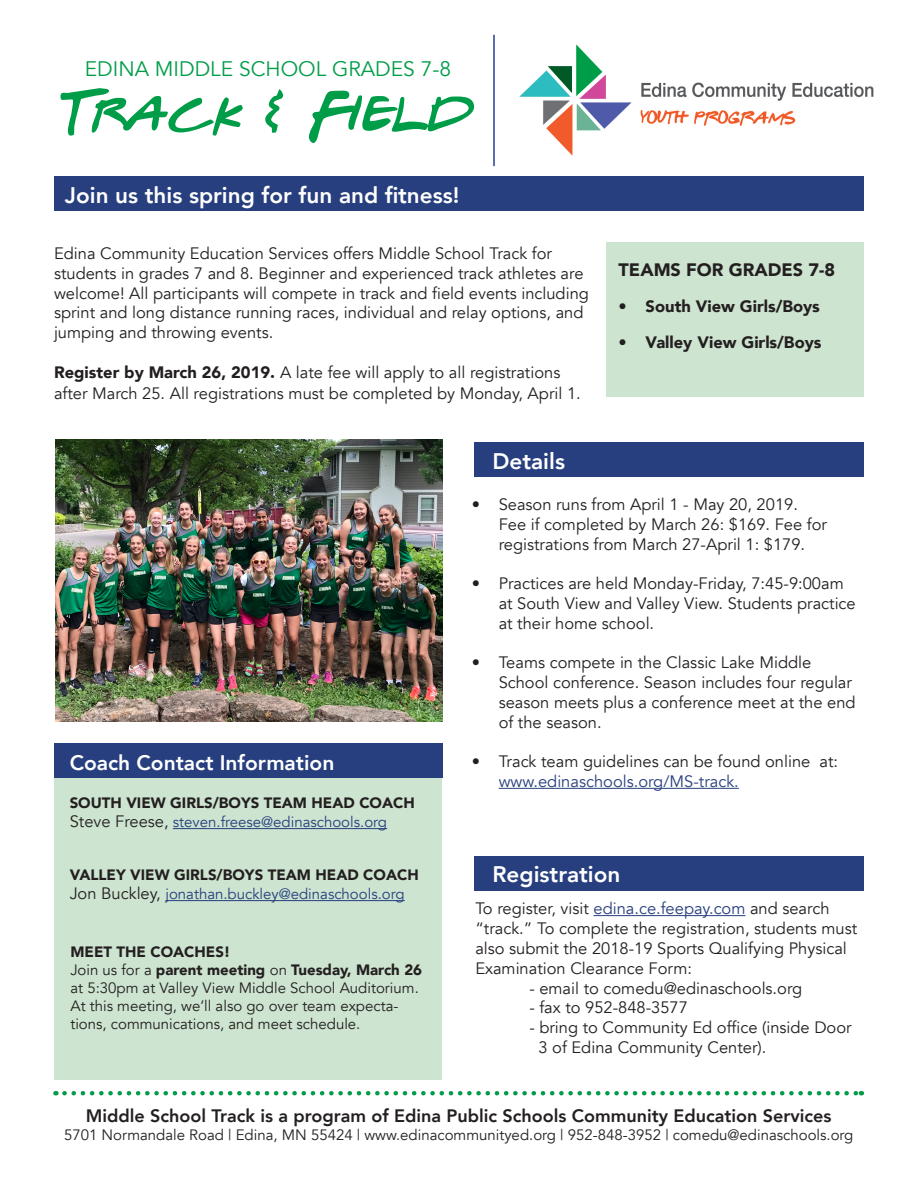
<style>
.page{position:relative;width:918px;height:1188px;background:#fff}
.page>*{position:absolute;margin:0;border:0;box-sizing:border-box;transform-origin:0 0}
.t1{font:800 22.5px "Avenir";color:#fff}
.t2{font:21px "Avenir";color:#009d48}
.t3{font:800 21px "Avenir";color:#fff}
.t4{font:800 18px "Avenir";color:#231f20}
.t5{font:900 18px "Avenir";color:#231f20}
.t6{font:16.5px/19.8px "Avenir";color:#231f20}
.t7{font:900 16.5px "Avenir";color:#231f20}
.t8{font:15px/18px "Avenir";color:#231f20}
.t9{font:15px "Avenir";color:#273f7e}
.t10{font:900 15px "Avenir";color:#231f20}
.s1{font-weight:900}
.s2{font-size:16.5px;color:#231f20}
.s3{color:#273f7e}
</style>
<div class="page">
<div style="left:54px;top:752px;width:388px;height:328px;background:#cde4d0"></div>
<hr style="left:493px;top:35px;width:2px;height:131px;background:#253f8e">
<div style="left:54px;top:177px;width:810px;height:34px;background:#273f7e"></div>
<div style="left:606px;top:243px;width:257px;height:154px;background:#cde4d0"></div>
<div style="left:54px;top:743px;width:388px;height:35px;background:#273f7e"></div>
<div style="left:474px;top:856px;width:390px;height:35px;background:#273f7e"></div>
<hr style="left:173px;top:828px;width:214px;height:1px;background:#273f7e">
<hr style="left:165px;top:900px;width:240px;height:1px;background:#273f7e">
<svg style="left:64px;top:1091px;width:798px;height:4px"></svg>
<hr style="left:594px;top:915px;width:151px;height:1px;background:#273f7e">
<svg style="left:61px;top:88px;width:413px;height:55px"></svg>
<img style="left:519px;top:44px;width:355px;height:112px">
<img style="left:55px;top:439px;width:387px;height:282px">
<div style="left:474px;top:443px;width:390px;height:34px;background:#273f7e"></div>
<hr style="left:499px;top:788px;width:240px;height:1px;background:#273f7e">
<p class="t2" style="left:85px;top:56px;width:368px">EDINA MIDDLE SCHOOL GRADES 7-8</p>
<p class="t1" style="left:65px;top:177px;width:396px">Join us this spring for fun and fitness!</p>
<p class="t6" style="left:54px;top:244px;width:536px">Edina Community Education Services offers Middle School Track for students in grades 7 and 8. Beginner and experienced track athletes are welcome! All participants will compete in track and field events including sprint and long distance running races, individual and relay options, and jumping and throwing events.</p>
<p class="t6" style="left:54px;top:362px;width:528px;line-height:21.6px"><span class="s1">Register by March 26, 2019.</span> A late fee will apply to all registrations after March 25. All registrations must be completed by Monday, April 1.</p>
<p class="t5" style="left:619px;top:255px;width:218px">TEAMS FOR GRADES 7-8</p>
<p class="t7" style="left:619px;top:292px;width:203px">• South View Girls/Boys</p>
<p class="t7" style="left:619px;top:328px;width:204px">• Valley View Girls/Boys</p>
<p class="t3" style="left:70px;top:747px;width:266px">Coach Contact Information</p>
<p class="t10" style="left:70px;top:790px;width:347px">SOUTH VIEW GIRLS/BOYS TEAM HEAD COACH</p>
<p class="t9" style="left:70px;top:813px;width:319px"><span class="s2">Steve Freese,</span> steven.freese@edinaschools.org</p>
<p class="t10" style="left:70px;top:862px;width:351px">VALLEY VIEW GIRLS/BOYS TEAM HEAD COACH</p>
<p class="t9" style="left:70px;top:885px;width:336px"><span class="s2">Jon Buckley,</span> jonathan.buckley@edinaschools.org</p>
<p class="t10" style="left:70px;top:938px;width:162px">MEET THE COACHES!</p>
<p class="t8" style="left:70px;top:961px;width:353px">Join us for a <span class="s1">parent meeting</span> on <span class="s1">Tuesday, March 26 </span>at 5:30pm at Valley View Middle School Auditorium.<br>At this meeting, we’ll also go over team expecta&shy;tions, communications, and meet schedule.</p>
<p class="t1" style="left:492px;top:443px;width:74px">Details</p>
<p class="t6" style="left:499px;top:495px;width:330px;text-indent:-27px">• Season runs from April 1 - May 20, 2019.<br>Fee if completed by March 26: $169. Fee for registrations from March 27-April 1: $179.</p>
<p class="t6" style="left:499px;top:574px;width:359px;text-indent:-27px">• Practices are held Monday-Friday, 7:45-9:00am at South View and Valley View. Students practice at their home school.</p>
<p class="t6" style="left:499px;top:653px;width:358px;text-indent:-27px">• Teams compete in the Classic Lake Middle School conference. Season includes four regular season meets plus a conference meet at the end of the season.</p>
<p class="t6" style="left:499px;top:752px;width:341px;text-indent:-27px">• Track team guidelines can be found online at: <span class="s3">www.edinaschools.org/MS-track.</span></p>
<p class="t1" style="left:492px;top:857px;width:129px">Registration</p>
<p class="t6" style="left:475px;top:899px;width:383px">To register, visit <span class="s3">edina.ce.feepay.com</span> and search “track.” To complete the registration, students must also submit the 2018-19 Sports Qualifying Physical Examination Clearance Form:</p>
<p class="t6" style="left:529px;top:978px;width:274px">- email to comedu@edinaschools.org</p>
<p class="t6" style="left:529px;top:998px;width:160px">- fax to 952-848-3577</p>
<p class="t6" style="left:539px;top:1018px;width:315px;text-indent:-9px">- bring to Community Ed office (inside Door<br>3 of Edina Community Center).</p>
<p class="t4" style="left:86px;top:1102px;width:747px">Middle School Track is a program of Edina Public Schools Community Education Services</p>
<p class="t8" style="left:64px;top:1127px;width:791px">5701 Normandale Road | Edina, MN 55424 | www.edinacommunityed.org | 952-848-3952 | comedu@edinaschools.org</p>
</div>
